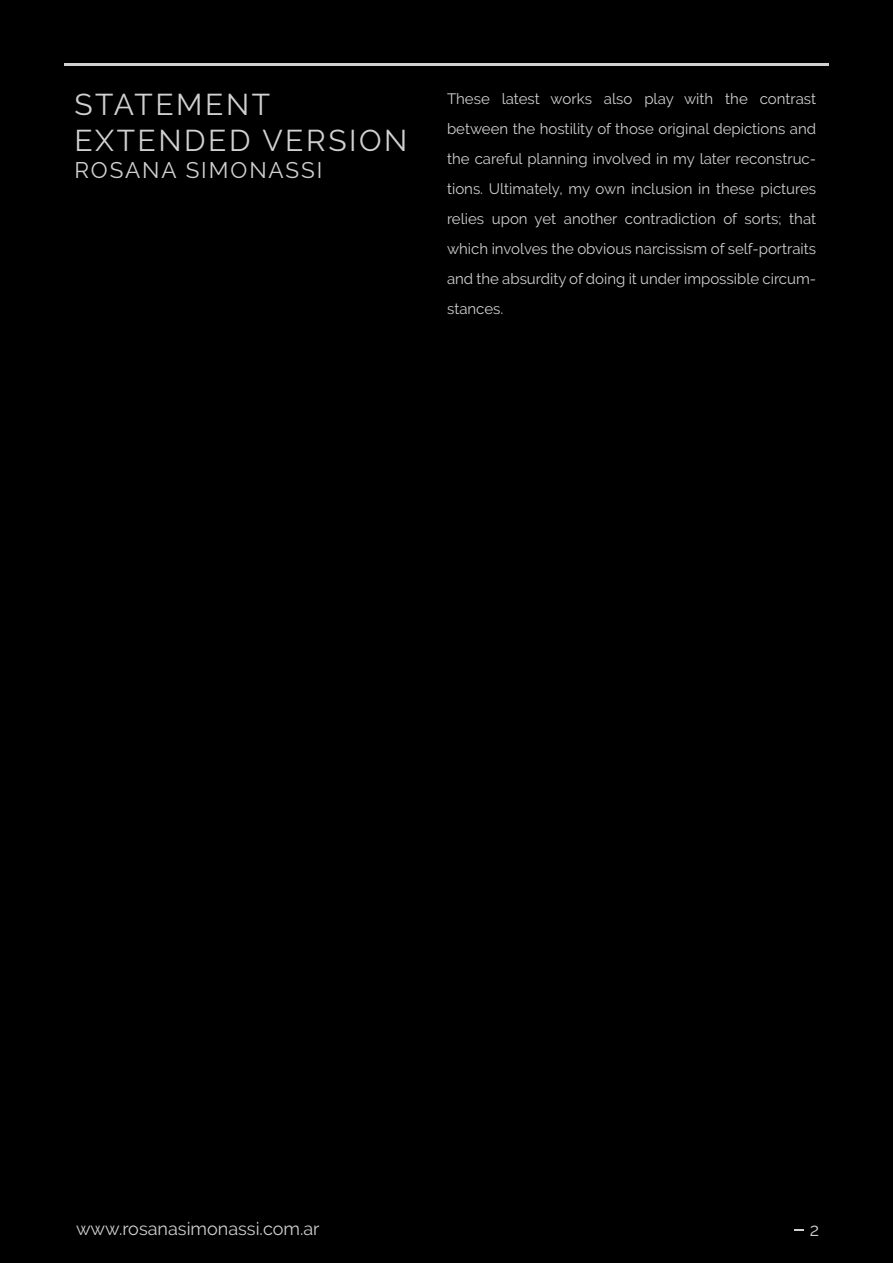
<style>
.page{position:relative;width:893px;height:1263px;background:#000}
.page>*{position:absolute;margin:0;border:0;box-sizing:border-box;transform-origin:0 0}
.t1{font:30px/36px "Raleway";letter-spacing:.085em;color:#d0d0d0}
.t2{font:22.5px "Raleway";letter-spacing:.085em;color:#d0d0d0}
.t3{font:18px "Raleway";color:#d0d0d0}
.t4{font:15px/30px "Raleway";color:#d0d0d0;text-align:justify}
</style>
<div class="page">
<hr style="left:64px;top:64px;width:764px;height:2px;background:#d0d0cf">
<h1 class="t1" style="left:74px;top:86px;width:335px">STATEMENT<br>EXTENDED VERSION</h1>
<h2 class="t2" style="left:74px;top:157px;width:249px">ROSANA SIMONASSI</h2>
<p class="t4" style="left:447px;top:84px;width:371px">These latest works also play with the contrast between the hostility of those original depictions and the careful planning involved in my later reconstruc&shy;tions. Ultimately, my own inclusion in these pictures relies upon yet another contradiction of sorts; that which involves the obvious narcissism of self-portraits and the absurdity of doing it under impossible circum&shy;stances.</p>
<p class="t3" style="left:76px;top:1218px;width:245px">www.rosanasimonassi.com.ar</p>
<p class="t3" style="left:810px;top:1219px;width:11px">2</p>
</div>
